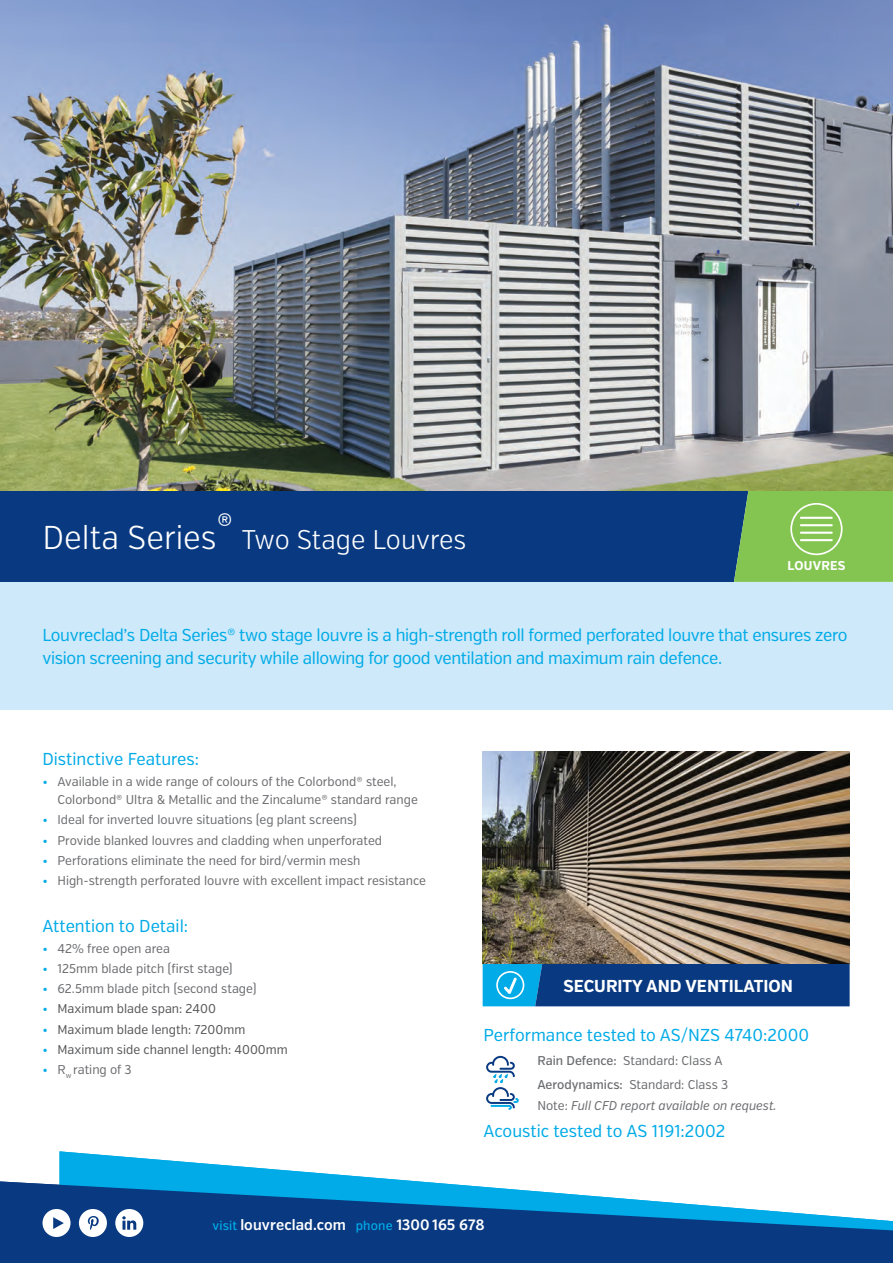
<style>
.page{position:relative;width:893px;height:1263px;background:#fff}
.page>*{position:absolute;margin:0;border:0;box-sizing:border-box;transform-origin:0 0}
.t1{font:300 27px "Verb Cond";color:#fff}
.t2{font:17.25px/22.5px "Verb Cond";letter-spacing:-.02em;color:#00abe7}
.t3{font:17.25px "Verb Cond";color:#00abe7}
.t4{font:700 17.25px "Verb Cond";color:#fff}
.t5{font:600 15px "Verb Cond";letter-spacing:.005em;color:#fff}
.t6{font:12.75px/18px "Verb Cond";color:#6c6d70}
.t7{font:12.75px "Verb Cond";color:#57585a}
.t8{font:italic 12.75px "Verb Cond";color:#6c6d70}
.t9{font:700 12.75px "Verb Cond";letter-spacing:.015em;color:#fff}
.s1{font-size:33px}
.s2{color:#00abe7}
.s3{font-weight:500}
.s4{font-style:normal}
.s5{font-weight:500;font-size:12.75px;color:#00abe7}
</style>
<div class="page">
<div style="left:0;top:582px;width:893px;height:127px;background:#cee9f9"></div>
<div style="left:0;top:490px;width:795px;height:92px;background:#083981"></div>
<svg style="left:734px;top:490px;width:159px;height:92px;background:#80bf55"></svg>
<hr style="left:800px;top:517px;width:33px;height:2px;background:#fff">
<hr style="left:800px;top:524px;width:33px;height:2px;background:#fff">
<hr style="left:800px;top:532px;width:33px;height:2px;background:#fff">
<hr style="left:800px;top:539px;width:33px;height:2px;background:#fff">
<div style="left:790px;top:503px;width:52px;height:52px;border:2px solid #fff;border-radius:50%"></div>
<svg style="left:483px;top:964px;width:367px;height:42px;background:#094a8f"></svg>
<div style="left:496px;top:971px;width:28px;height:28px;border:2px solid #fff;border-radius:50%"></div>
<img style="left:483px;top:751px;width:367px;height:213px">
<img style="left:0;top:0;width:893px;height:490px">
<svg style="left:486px;top:1056px;width:33px;height:54px"></svg>
<svg style="left:60px;top:1151px;width:353px;height:30px"></svg>
<svg style="left:0;top:1181px;width:893px;height:82px;background:#2868a4"></svg>
<svg style="left:43px;top:1209px;width:28px;height:28px"></svg>
<svg style="left:115px;top:1209px;width:28px;height:28px"></svg>
<svg style="left:79px;top:1209px;width:28px;height:28px"></svg>
<h1 class="t1" style="left:43px;top:524px;width:425px"><span class="s1">Delta Series</span><sup>®</sup> Two Stage Louvres</h1>
<p class="t9" style="left:787px;top:558px;width:59px">LOUVRES</p>
<h2 class="t2" style="left:43px;top:624px;width:806px">Louvreclad’s Delta Series® two stage louvre is a high-strength roll formed perforated louvre that ensures zero vision screening and security while allowing for good ventilation and maximum rain defence.</h2>
<h2 class="t3" style="left:43px;top:749px;width:158px">Distinctive Features:</h2>
<p class="t6" style="left:58px;top:773px;width:362px;text-indent:-15px"><span class="s2">•</span> Available in a wide range of colours of the Colorbond® steel,<br>Colorbond® Ultra &amp; Metallic and the Zincalume® standard range</p>
<p class="t6" style="left:43px;top:811px;width:316px"><span class="s2">•</span> Ideal for inverted louvre situations (eg plant screens)</p>
<p class="t6" style="left:43px;top:831px;width:341px"><span class="s2">•</span> Provide blanked louvres and cladding when unperforated</p>
<p class="t6" style="left:43px;top:851px;width:319px"><span class="s2">•</span> Perforations eliminate the need for bird/vermin mesh</p>
<p class="t6" style="left:43px;top:871px;width:385px"><span class="s2">•</span> High-strength perforated louvre with excellent impact resistance</p>
<h2 class="t3" style="left:43px;top:915px;width:147px">Attention to Detail:</h2>
<p class="t6" style="left:43px;top:940px;width:129px"><span class="s2">•</span> 42% free open area</p>
<p class="t6" style="left:43px;top:960px;width:192px"><span class="s2">•</span> 125mm blade pitch (first stage)</p>
<p class="t6" style="left:43px;top:980px;width:216px"><span class="s2">•</span> 62.5mm blade pitch (second stage)</p>
<p class="t7" style="left:43px;top:1001px;width:175px"><span class="s2">•</span> Maximum blade span: 2400</p>
<p class="t7" style="left:43px;top:1021px;width:204px"><span class="s2">•</span> Maximum blade length: 7200mm</p>
<p class="t7" style="left:43px;top:1041px;width:247px"><span class="s2">•</span> Maximum side channel length: 4000mm</p>
<p class="t6" style="left:43px;top:1060px;width:91px"><span class="s2">•</span> R<sub>w</sub> rating of 3</p>
<h2 class="t4" style="left:563px;top:975px;width:231px">SECURITY AND VENTILATION</h2>
<h2 class="t3" style="left:483px;top:1024px;width:327px">Performance tested to AS/NZS 4740:2000</h2>
<p class="t6" style="left:537px;top:1048px;width:192px;line-height:24.5px"><span class="s3">Rain Defence:</span> Standard: Class A<br><span class="s3">Aerodynamics:</span> Standard: Class 3</p>
<p class="t8" style="left:537px;top:1098px;width:241px"><span class="s4">Note:</span> Full CFD report available on request.</p>
<h2 class="t3" style="left:483px;top:1121px;width:243px">Acoustic tested to AS 1191:2002</h2>
<p class="t5" style="left:213px;top:1216px;width:274px"><span class="s5">visit</span> louvreclad.com <span class="s5">phone</span> 1300 165 678</p>
</div>
